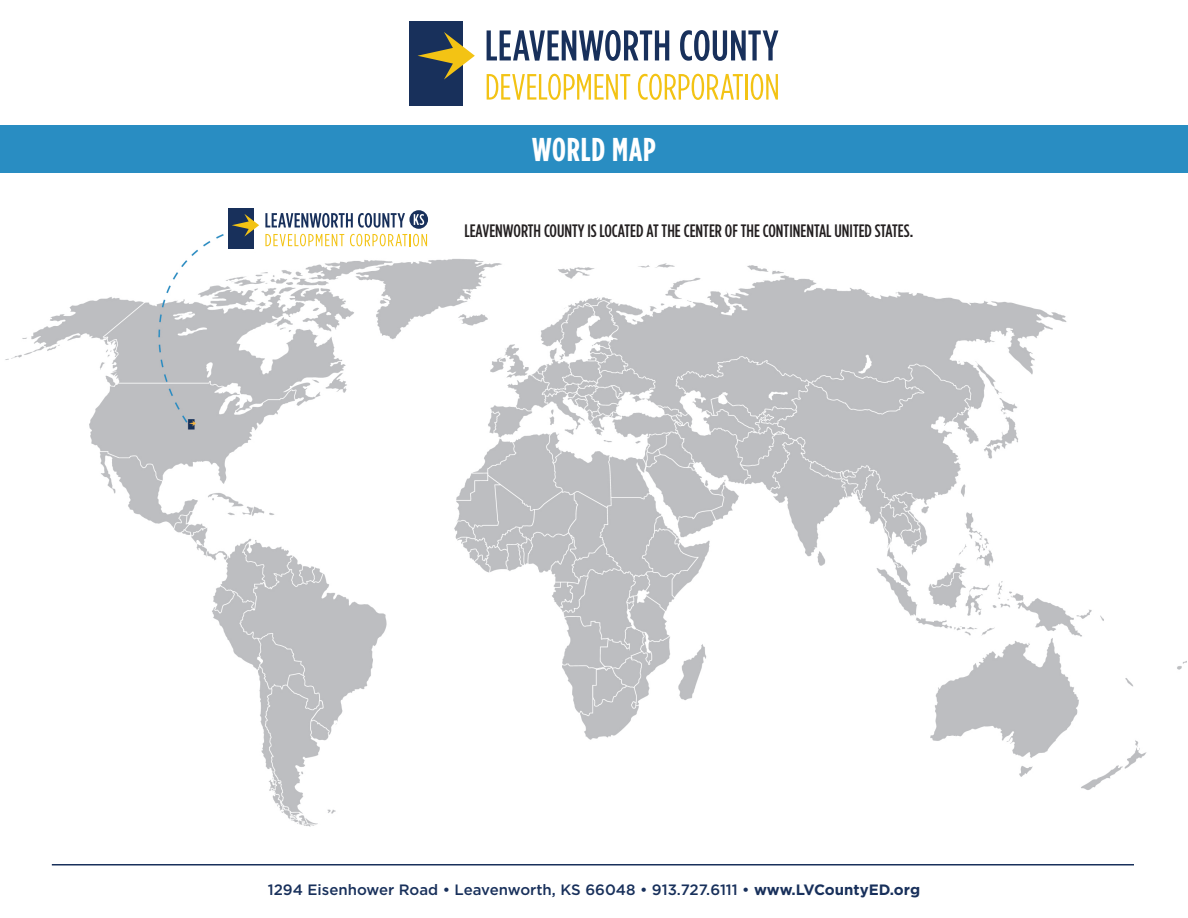
<style>
.page{position:relative;width:1188px;height:918px;background:#fff}
.page>*{position:absolute;margin:0;border:0;box-sizing:border-box;transform-origin:0 0}
.t1{font:700 33px "Gotham Condensed";letter-spacing:.025em;color:#fff}
.t2{font:500 18px "Gotham Condensed";color:#231f20}
.t3{font:500 15px "Gotham";color:#18305b}
.s1{font-weight:700}
</style>
<div class="page">
<img style="left:5px;top:234px;width:1182px;height:593px">
<div style="left:0;top:125px;width:1188px;height:47px;background:#298dc2"></div>
<svg style="left:487px;top:74px;width:143px;height:26px"></svg>
<svg style="left:638px;top:74px;width:105px;height:26px"></svg>
<hr style="left:745px;top:74px;width:3px;height:26px;background:#f3c314">
<svg style="left:751px;top:74px;width:27px;height:26px"></svg>
<svg style="left:487px;top:30px;width:182px;height:31px"></svg>
<svg style="left:680px;top:30px;width:98px;height:31px"></svg>
<div style="left:410px;top:21px;width:53px;height:84px;background:#18305b"></div>
<svg style="left:418px;top:32px;width:57px;height:48px"></svg>
<hr style="left:52px;top:864px;width:1082px;height:2px;background:#18305b">
<div style="left:227px;top:207px;width:211px;height:45px;background:#fff"></div>
<svg style="left:265px;top:210px;width:163px;height:36px"></svg>
<div style="left:228px;top:209px;width:25px;height:40px;background:#18305b"></div>
<svg style="left:232px;top:214px;width:27px;height:23px"></svg>
<p class="t1" style="left:532px;top:130px;width:125px">WORLD MAP</p>
<p class="t2" style="left:464px;top:220px;width:450px">LEAVENWORTH COUNTY IS LOCATED AT THE CENTER OF THE CONTINENTAL UNITED STATES.</p>
<p class="t3" style="left:268px;top:879px;width:654px">1294 Eisenhower Road • Leavenworth, KS 66048 • 913.727.6111 • <span class="s1">www.LVCountyED.org</span></p>
</div>
